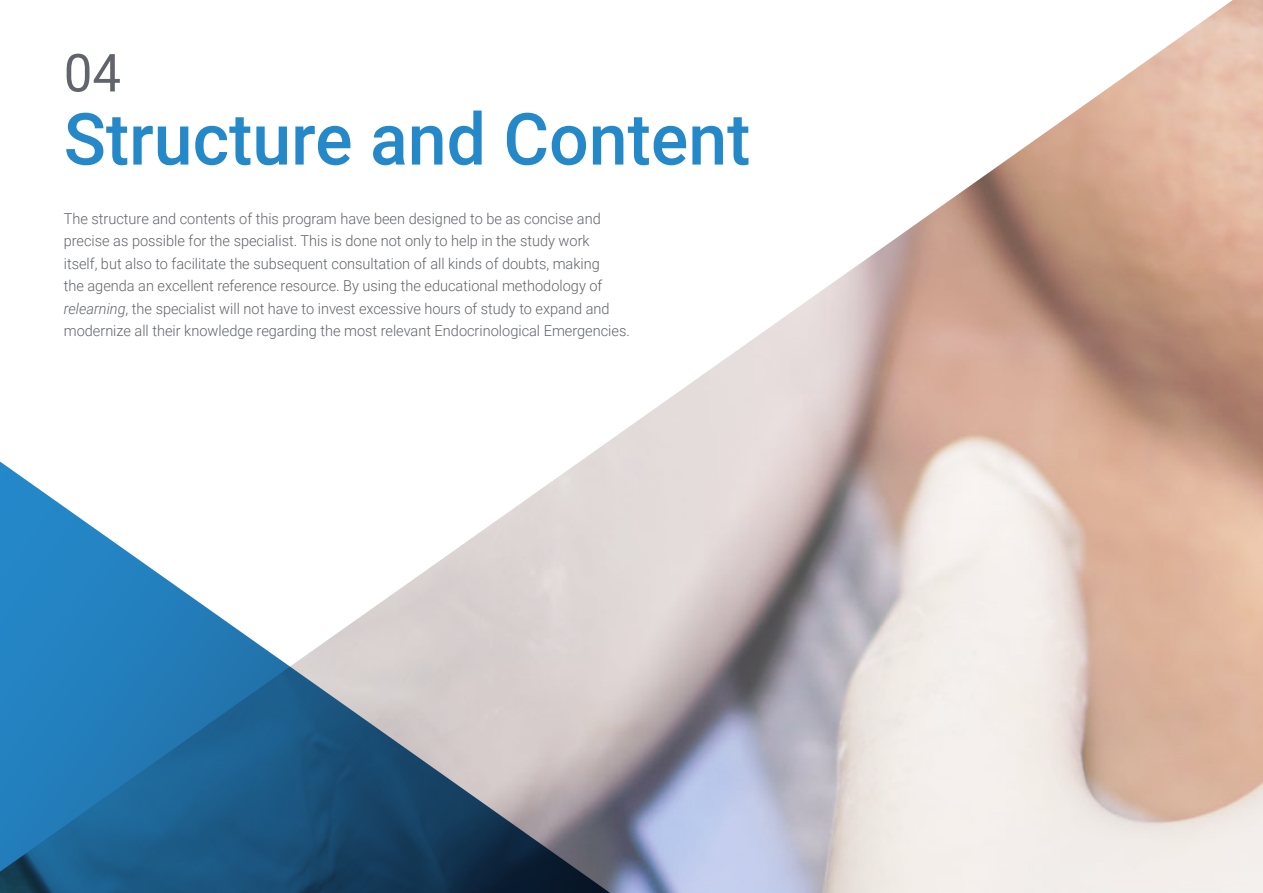
<style>
.page{position:relative;width:1263px;height:893px;background:#fff}
.page>*{position:absolute;margin:0;border:0;box-sizing:border-box;transform-origin:0 0}
.t1{font:500 72px "Roboto";color:#2488c9}
.t2{font:52.5px "Roboto";color:#61646a}
.t3{font:300 15px/22.5px "Roboto";color:#61646a}
.s1{font-style:italic}
</style>
<div class="page">
<img style="left:602px;top:0;width:661px;height:893px">
<svg style="left:0;top:446px;width:640px;height:447px"></svg>
<h2 class="t2" style="left:64px;top:36px;width:59px">04</h2>
<h1 class="t1" style="left:64px;top:89px;width:688px">Structure and Content</h1>
<p class="t3" style="left:64px;top:207px;width:568px">The structure and contents of this program have been designed to be as concise and precise as possible for the specialist. This is done not only to help in the study work<br>itself, but also to facilitate the subsequent consultation of all kinds of doubts, making<br>the agenda an excellent reference resource. By using the educational methodology of <span class="s1">relearning</span>, the specialist will not have to invest excessive hours of study to expand and modernize all their knowledge regarding the most relevant Endocrinological Emergencies.</p>
</div>
